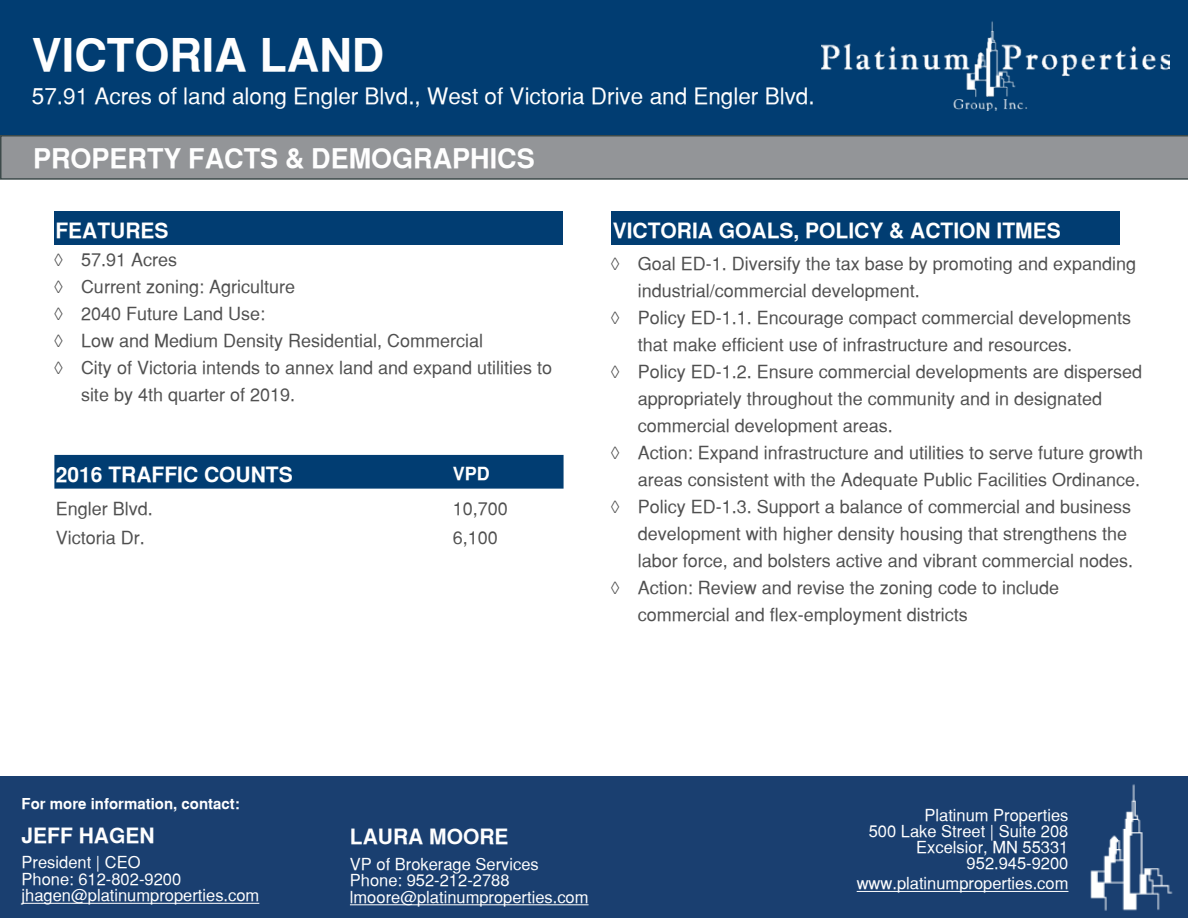
<style>
.page{position:relative;width:1188px;height:918px;background:#fff}
.page>*{position:absolute;margin:0;border:0;box-sizing:border-box;transform-origin:0 0}
.t1{font:700 45px "Sans Serif";color:#fefefe}
.t2{font:700 27px "Sans Serif";color:#fefefe}
.t3{font:22.5px "Sans Serif";color:#fefefe}
.t4{font:700 21px "Sans Serif";color:#fff}
.t5{font:700 21px "Sans Serif";color:#fefefe}
.t6{font:18px "Sans Serif";color:#505050}
.t7{font:700 18px "Sans Serif";color:#fefefe}
.t8{font:16.5px/16.5px "Sans Serif";color:#fff}
.t9{font:700 15px "Sans Serif";color:#fff}
</style>
<div class="page">
<div style="left:0;top:777px;width:1188px;height:141px;background:#1a3f70"></div>
<img style="left:1090px;top:784px;width:83px;height:127px">
<hr style="left:857px;top:891px;width:211px;height:1px;background:#fff">
<hr style="left:350px;top:905px;width:239px;height:1px;background:#fff">
<hr style="left:22px;top:903px;width:237px;height:1px;background:#fff">
<div style="left:0;top:0;width:1188px;height:135px;background:#013d72"></div>
<img style="left:822px;top:21px;width:348px;height:89px">
<svg style="left:0;top:135px;width:1188px;height:45px;background:#8d9093"></svg>
<div style="left:54px;top:455px;width:510px;height:34px;background:#013d72"></div>
<div style="left:54px;top:211px;width:509px;height:34px;background:#013d72"></div>
<div style="left:611px;top:211px;width:509px;height:34px;background:#013d72"></div>
<h1 class="t1" style="left:32px;top:28px;width:354px">VICTORIA LAND</h1>
<p class="t3" style="left:32px;top:83px;width:784px">57.91 Acres of land along Engler Blvd., West of Victoria Drive and Engler Blvd.</p>
<h2 class="t2" style="left:33px;top:142px;width:503px">PROPERTY FACTS &amp; DEMOGRAPHICS</h2>
<p class="t4" style="left:55px;top:218px;width:115px">FEATURES</p>
<p class="t6" style="left:54px;top:249px;width:125px">◊ 57.91 Acres</p>
<p class="t6" style="left:54px;top:276px;width:243px">◊ Current zoning: Agriculture</p>
<p class="t6" style="left:54px;top:303px;width:213px">◊ 2040 Future Land Use:</p>
<p class="t6" style="left:54px;top:330px;width:431px">◊ Low and Medium Density Residential, Commercial</p>
<p class="t6" style="left:54px;top:357px;width:500px">◊ City of Victoria intends to annex land and expand utilities to</p>
<p class="t6" style="left:81px;top:384px;width:216px">site by 4th quarter of 2019.</p>
<p class="t4" style="left:56px;top:462px;width:238px">2016 TRAFFIC COUNTS</p>
<p class="t7" style="left:453px;top:463px;width:39px">VPD</p>
<p class="t6" style="left:56px;top:498px;width:99px">Engler Blvd.</p>
<p class="t6" style="left:453px;top:498px;width:57px">10,700</p>
<p class="t6" style="left:56px;top:527px;width:91px">Victoria Dr.</p>
<p class="t6" style="left:453px;top:527px;width:47px">6,100</p>
<p class="t4" style="left:613px;top:218px;width:450px">VICTORIA GOALS, POLICY &amp; ACTION ITMES</p>
<p class="t6" style="left:611px;top:253px;width:527px">◊ Goal ED-1. Diversify the tax base by promoting and expanding</p>
<p class="t6" style="left:638px;top:280px;width:284px">industrial/commercial development.</p>
<p class="t6" style="left:611px;top:307px;width:522px">◊ Policy ED-1.1. Encourage compact commercial developments</p>
<p class="t6" style="left:638px;top:334px;width:436px">that make efficient use of infrastructure and resources.</p>
<p class="t6" style="left:611px;top:361px;width:533px">◊ Policy ED-1.2. Ensure commercial developments are dispersed</p>
<p class="t6" style="left:638px;top:388px;width:466px">appropriately throughout the community and in designated</p>
<p class="t6" style="left:638px;top:415px;width:257px">commercial development areas.</p>
<p class="t6" style="left:611px;top:442px;width:534px">◊ Action: Expand infrastructure and utilities to serve future growth</p>
<p class="t6" style="left:638px;top:469px;width:504px">areas consistent with the Adequate Public Facilities Ordinance.</p>
<p class="t6" style="left:611px;top:496px;width:522px">◊ Policy ED-1.3. Support a balance of commercial and business</p>
<p class="t6" style="left:638px;top:523px;width:491px">development with higher density housing that strengthens the</p>
<p class="t6" style="left:638px;top:550px;width:497px">labor force, and bolsters active and vibrant commercial nodes.</p>
<p class="t6" style="left:611px;top:577px;width:450px">◊ Action: Review and revise the zoning code to include</p>
<p class="t6" style="left:638px;top:604px;width:332px">commercial and flex-employment districts</p>
<p class="t9" style="left:22px;top:795px;width:220px">For more information, contact:</p>
<p class="t5" style="left:22px;top:823px;width:135px">JEFF HAGEN</p>
<p class="t8" style="left:22px;top:854px;width:239px">President | CEO<br>Phone: 612-802-9200 jhagen@platinumproperties.com</p>
<p class="t5" style="left:350px;top:824px;width:160px">LAURA MOORE</p>
<p class="t8" style="left:350px;top:855px;width:240px">VP of Brokerage Services<br>Phone: 952-212-2788 lmoore@platinumproperties.com</p>
<p class="t8" style="left:869px;top:807px;width:201px;text-align:right">Platinum Properties<br>500 Lake Street | Suite 208<br>Excelsior, MN 55331<br>952.945-9200</p>
<p class="t8" style="left:857px;top:875px;width:213px">www.platinumproperties.com</p>
</div>
